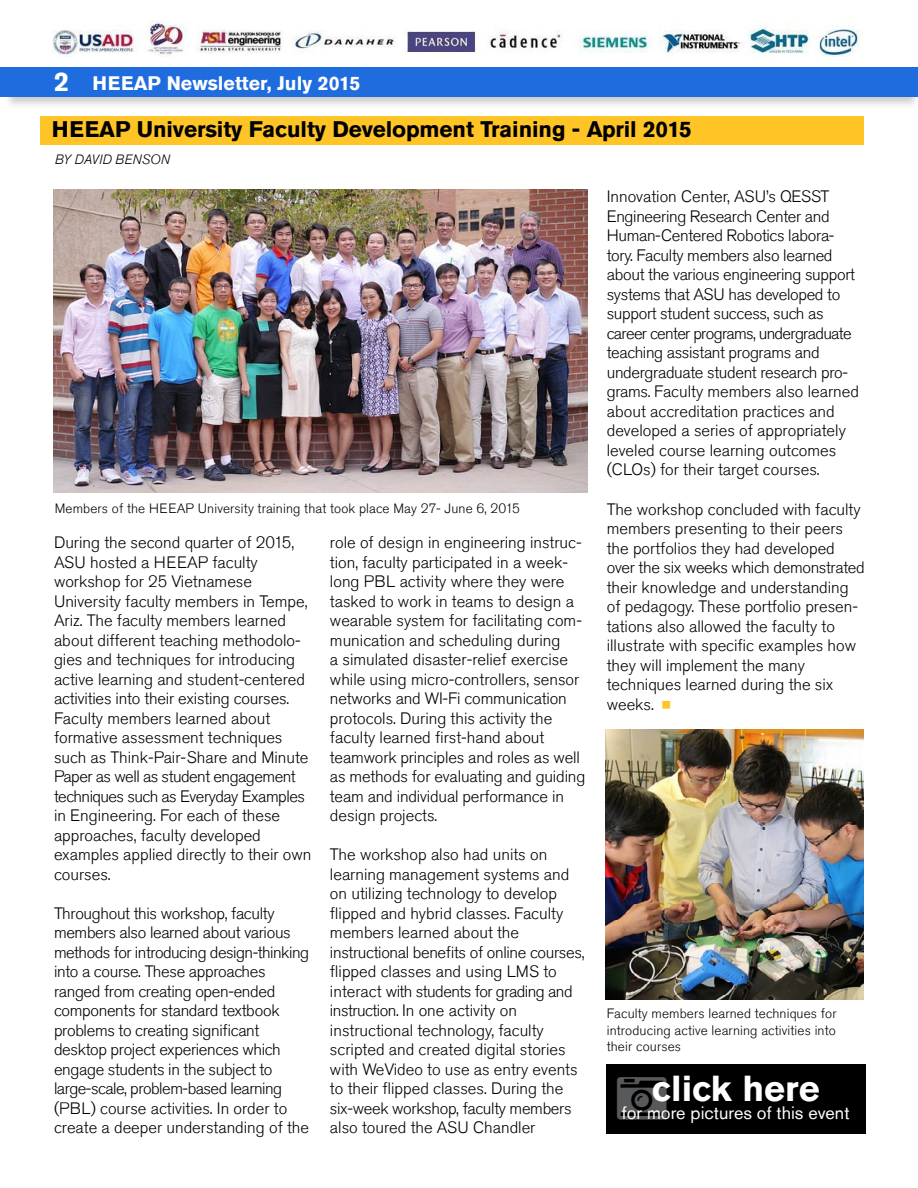
<style>
.page{position:relative;width:918px;height:1188px;background:#fff}
.page>*{position:absolute;margin:0;border:0;box-sizing:border-box;transform-origin:0 0}
.t1{font:700 36px "Akzidenz Grotesk Std";color:#fff}
.t2{font:700 22.5px "Akzidenz Grotesk Std";letter-spacing:-.005em;color:#000}
.t3{font:700 19.5px "Akzidenz Grotesk Std";color:#fff}
.t4{font:18px "Akzidenz Grotesk Std";color:#fff}
.t5{font:300 16.5px/19.5px "Akzidenz Grotesk Std";color:#000}
.t6{font:300 16.5px/19.5px "Akzidenz Grotesk Std";letter-spacing:-.02em;color:#000}
.t7{font:300 13.5px/16.5px "Akzidenz Grotesk Std";letter-spacing:.01em;color:#000;text-align:justify}
.t8{font:italic 300 13.5px "Akzidenz Grotesk Std";letter-spacing:.015em;color:#000}
.s1{font-size:27px}
</style>
<div class="page">
<div style="left:0;top:67px;width:918px;height:30px;background:#1f6cdf"></div>
<img style="left:53px;top:23px;width:809px;height:34px">
<img style="left:53px;top:190px;width:535px;height:302px">
<div style="left:606px;top:1064px;width:260px;height:70px;background:#000"></div>
<div style="left:41px;top:116px;width:823px;height:29px;background:#ffc425"></div>
<img style="left:605px;top:729px;width:259px;height:270px">
<p class="t3" style="left:54px;top:71px;width:308px"><span class="s1">2</span> HEEAP Newsletter, July 2015</p>
<h2 class="t2" style="left:52px;top:117px;width:641px">HEEAP University Faculty Development Training - April 2015</h2>
<p class="t8" style="left:55px;top:152px;width:116px">BY DAVID BENSON</p>
<p class="t7" style="left:55px;top:500px;width:467px">Members of the HEEAP University training that took place May 27- June 6, 2015</p>
<p class="t5" style="left:54px;top:533px;width:259px">During the second quarter of 2015, ASU hosted a HEEAP faculty workshop for 25 Vietnamese University faculty members in Tempe, Ariz. The faculty members learned about different teaching methodolo&shy;gies and techniques for introducing active learning and student-centered activities into their existing courses.<br>Faculty members learned about formative assessment techniques such as Think-Pair-Share and Minute Paper as well as student engagement techniques such as Everyday Examples in Engineering. For each of these approaches, faculty developed examples applied directly to their own courses.</p>
<p class="t6" style="left:54px;top:903px;width:257px">Throughout this workshop, faculty members also learned about various methods for introducing design-thinking into a course. These approaches ranged from creating open-ended components for standard textbook problems to creating significant desktop project experiences which engage students in the subject to large-scale, problem-based learning (PBL) course activities. In order to create a deeper understanding of the</p>
<p class="t5" style="left:330px;top:533px;width:257px">role of design in engineering instruc&shy;tion, faculty participated in a week&shy;long PBL activity where they were tasked to work in teams to design a wearable system for facilitating com&shy;munication and scheduling during<br>a simulated disaster-relief exercise while using micro-controllers, sensor networks and WI-Fi communication protocols. During this activity the faculty learned first-hand about teamwork principles and roles as well as methods for evaluating and guiding team and individual performance in design projects.</p>
<p class="t5" style="left:330px;top:845px;width:256px">The workshop also had units on learning management systems and on utilizing technology to develop flipped and hybrid classes. Faculty members learned about the instructional benefits of online courses, flipped classes and using LMS to interact with students for grading and instruction. In one activity on instructional technology, faculty scripted and created digital stories with WeVideo to use as entry events to their flipped classes. During the six-week workshop, faculty members also toured the ASU Chandler</p>
<p class="t6" style="left:607px;top:187px;width:254px">Innovation Center, ASU’s QESST Engineering Research Center and Human-Centered Robotics labora&shy;tory. Faculty members also learned about the various engineering support systems that ASU has developed to support student success, such as career center programs, undergraduate teaching assistant programs and undergraduate student research pro&shy;grams. Faculty members also learned about accreditation practices and developed a series of appropriately leveled course learning outcomes (CLOs) for their target courses.</p>
<p class="t5" style="left:607px;top:499px;width:260px">The workshop concluded with faculty members presenting to their peers the portfolios they had developed over the six weeks which demonstrated their knowledge and understanding of pedagogy. These portfolio presen&shy;tations also allowed the faculty to illustrate with specific examples how they will implement the many techniques learned during the six weeks.</p>
<p class="t7" style="left:607px;top:1005px;width:231px">Faculty members learned techniques for introducing active learning activities into their courses</p>
<h1 class="t1" style="left:652px;top:1067px;width:169px">click here</h1>
<p class="t4" style="left:622px;top:1102px;width:229px">for more pictures of this event</p>
</div>
